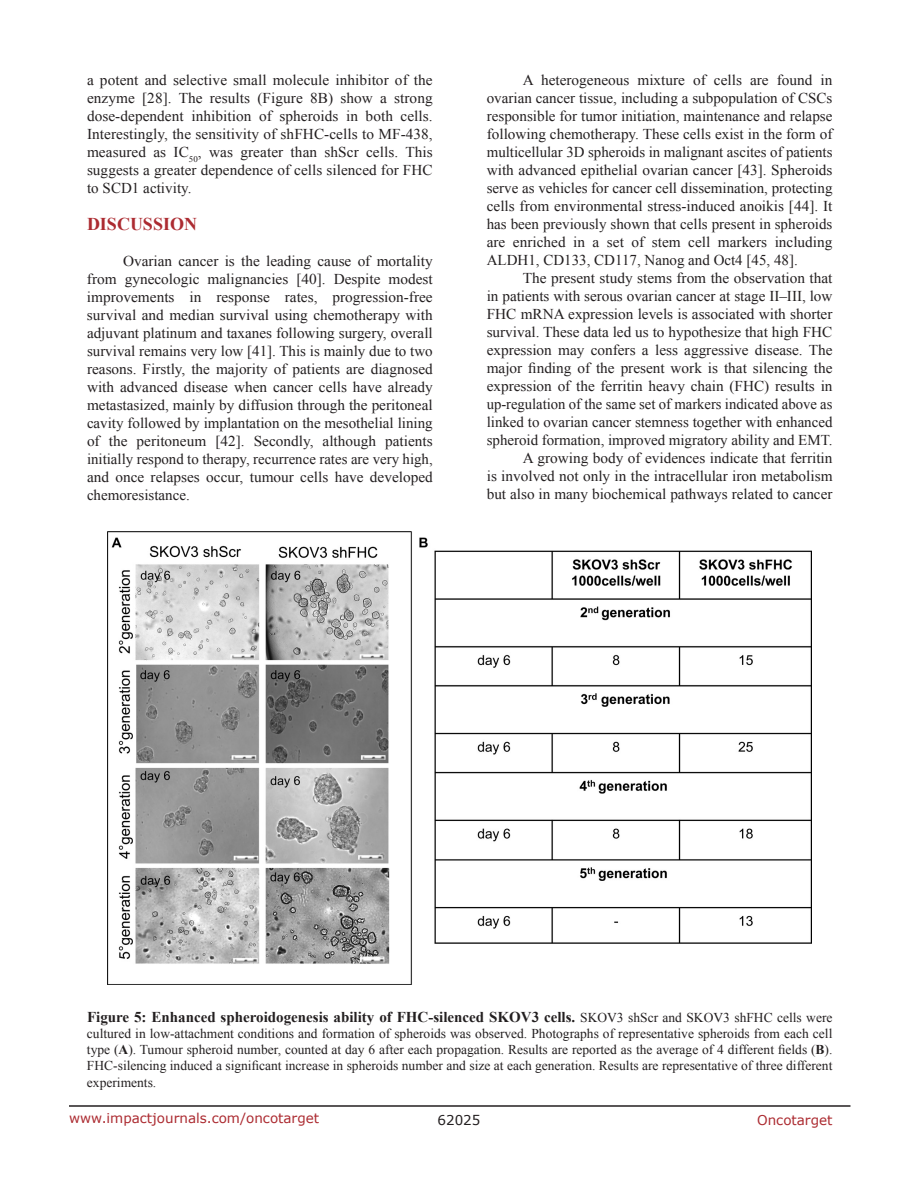
<style>
.page{position:relative;width:918px;height:1188px;background:#fff}
.page>*{position:absolute;margin:0;border:0;box-sizing:border-box;transform-origin:0 0}
.t1{font:700 18px "Times New Roman";color:#ac2b31}
.t2{font:15px/18px "Times New Roman";color:#231f20;text-align:justify}
.t3{font:700 15px "Times New Roman";color:#231f20}
.t4{font:13.5px/16.2px "Times New Roman";color:#231f20;text-align:justify}
.t5{font:13.5px "Verdana";color:#ac2b31}
.t6{font:13.5px "Verdana";color:#231f20}
.s1{font-weight:400;font-size:13.5px}
.s2{font-weight:700}
</style>
<div class="page">
<hr style="left:69px;top:1105px;width:781px;height:2px;background:#231f20">
<img style="left:108px;top:532px;width:704px;height:452px">
<p class="t2" style="left:87px;top:71px;width:347px">a potent and selective small molecule inhibitor of the enzyme [28]. The results (Figure 8B) show a strong dose-dependent inhibition of spheroids in both cells.<br>Interestingly, the sensitivity of shFHC-cells to MF-438, measured as IC<sub>50</sub>, was greater than shScr cells. This suggests a greater dependence of cells silenced for FHC to SCD1 activity.</p>
<p class="t1" style="left:87px;top:212px;width:112px">DISCUSSION</p>
<p class="t2" style="left:87px;top:252px;width:347px;text-indent:36px">Ovarian cancer is the leading cause of mortality from gynecologic malignancies [40]. Despite modest improvements in response rates, progression-free survival and median survival using chemotherapy with adjuvant platinum and taxanes following surgery, overall survival remains very low [41]. This is mainly due to two reasons. Firstly, the majority of patients are diagnosed with advanced disease when cancer cells have already metastasized, mainly by diffusion through the peritoneal cavity followed by implantation on the mesothelial lining of the peritoneum [42]. Secondly, although patients initially respond to therapy, recurrence rates are very high, and once relapses occur, tumour cells have developed chemoresistance.</p>
<p class="t2" style="left:487px;top:71px;width:347px;text-indent:36px">A heterogeneous mixture of cells are found in ovarian cancer tissue, including a subpopulation of CSCs responsible for tumor initiation, maintenance and relapse following chemotherapy. These cells exist in the form of multicellular 3D spheroids in malignant ascites of patients with advanced epithelial ovarian cancer [43]. Spheroids serve as vehicles for cancer cell dissemination, protecting cells from environmental stress-induced anoikis [44]. It has been previously shown that cells present in spheroids are enriched in a set of stem cell markers including ALDH1, CD133, CD117, Nanog and Oct4 [45, 48].</p>
<p class="t2" style="left:487px;top:269px;width:347px;text-align:right">The present study stems from the observation that<br>in patients with serous ovarian cancer at stage II–III, low FHC mRNA expression levels is associated with shorter survival. These data led us to hypothesize that high FHC expression may confers a less aggressive disease. The major finding of the present work is that silencing the expression of the ferritin heavy chain (FHC) results in up-regulation of the same set of markers indicated above as linked to ovarian cancer stemness together with enhanced spheroid formation, improved migratory ability and EMT.<br>A growing body of evidences indicate that ferritin<br>is involved not only in the intracellular iron metabolism but also in many biochemical pathways related to cancer</p>
<p class="t3" style="left:87px;top:1006px;width:747px">Figure 5: Enhanced spheroidogenesis ability of FHC-silenced SKOV3 cells. <span class="s1">SKOV3 shScr and SKOV3 shFHC cells were</span></p>
<p class="t4" style="left:87px;top:1025px;width:747px">cultured in low-attachment conditions and formation of spheroids was observed. Photographs of representative spheroids from each cell type (<span class="s2">A</span>). Tumour spheroid number, counted at day 6 after each propagation. Results are reported as the average of 4 different fields (<span class="s2">B</span>).<br>FHC-silencing induced a significant increase in spheroids number and size at each generation. Results are representative of three different experiments.</p>
<p class="t5" style="left:69px;top:1109px;width:252px">www.impactjournals.com/oncotarget</p>
<p class="t6" style="left:438px;top:1111px;width:44px">62025</p>
<p class="t5" style="left:757px;top:1111px;width:77px">Oncotarget</p>
</div>
